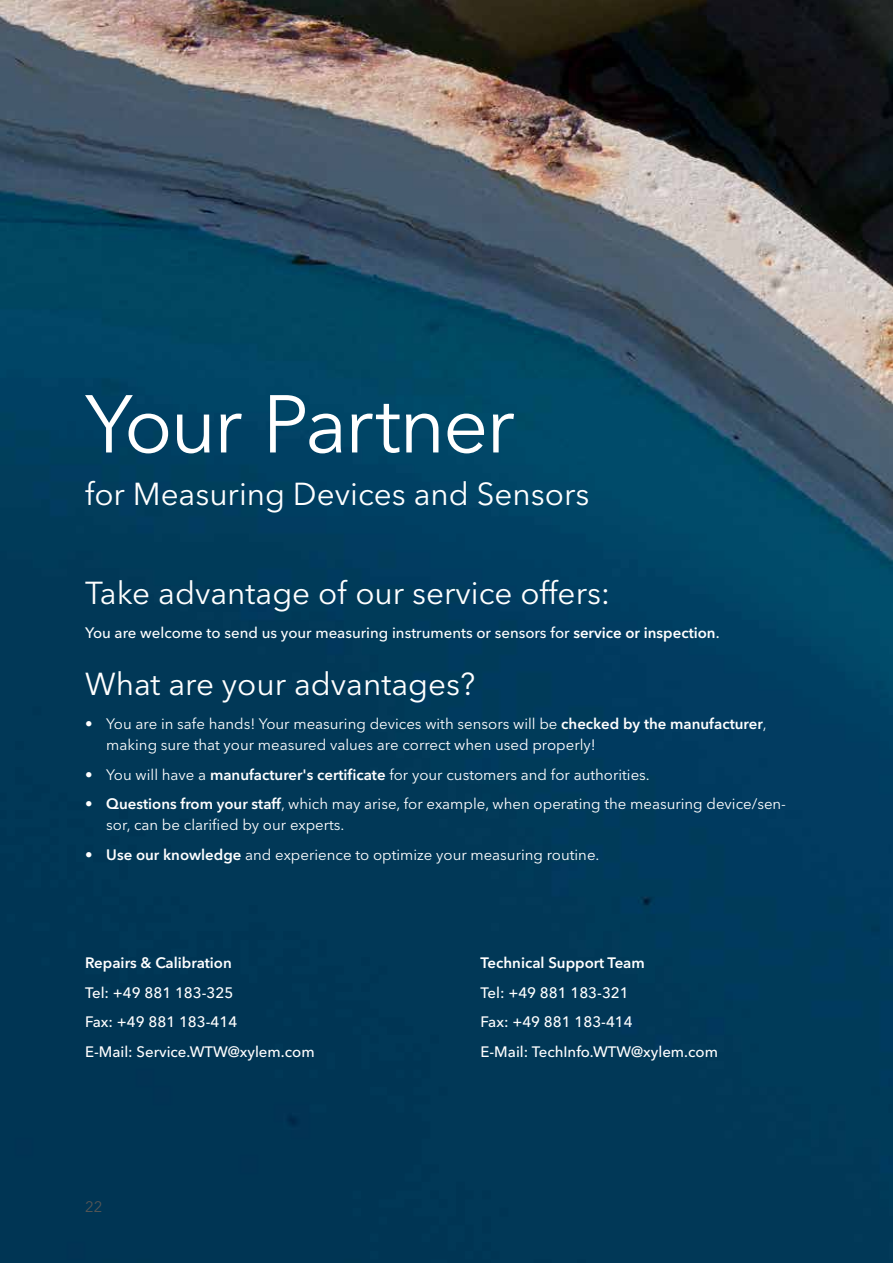
<style>
.page{position:relative;width:893px;height:1263px;background:#fff}
.page>*{position:absolute;margin:0;border:0;box-sizing:border-box;transform-origin:0 0}
.t1{font:81px "Avenir Next LT Pro";letter-spacing:-.03em;color:#fff}
.t2{font:31.5px "Avenir Next LT Pro";color:#fff}
.t3{font:15px/21px "Avenir Next LT Pro";color:#fff}
.t4{font:500 15px/29.5px "Avenir Next LT Pro";color:#fff}
.t5{font:600 15px "Avenir Next LT Pro";color:#fff}
.t6{font:15px "Avenir Next LT Pro";color:#565655}
.s1{font-weight:600}
</style>
<div class="page">
<img style="left:0;top:0;width:893px;height:1263px">
<h1 class="t1" style="left:85px;top:376px;width:431px">Your Partner</h1>
<h2 class="t2" style="left:85px;top:476px;width:506px">for Measuring Devices and Sensors</h2>
<h2 class="t2" style="left:85px;top:574px;width:527px">Take advantage of our service offers:</h2>
<p class="t4" style="left:85px;top:618px;width:636px">You are welcome to send us your measuring instruments or sensors for <span class="s1">service or inspection</span>.</p>
<h2 class="t2" style="left:85px;top:665px;width:392px">What are your advantages?</h2>
<p class="t3" style="left:106px;top:713px;width:662px;text-indent:-21px">• You are in safe hands! Your measuring devices with sensors will be <span class="s1">checked by the manufacturer</span>, making sure that your measured values are correct when used properly!</p>
<p class="t3" style="left:85px;top:764px;width:566px">• You will have a <span class="s1">manufacturer's certificate</span> for your customers and for authorities.</p>
<p class="t3" style="left:106px;top:793px;width:681px;text-indent:-21px">• <span class="s1">Questions from your staff</span>, which may arise, for example, when operating the measuring device/sen&shy;sor, can be clarified by our experts.</p>
<p class="t3" style="left:85px;top:844px;width:516px">• <span class="s1">Use our knowledge</span> and experience to optimize your measuring routine.</p>
<p class="t5" style="left:85px;top:954px;width:148px">Repairs &amp; Calibration</p>
<p class="t4" style="left:85px;top:978px;width:231px">Tel: +49 881 183-325<br>Fax: +49 881 183-414<br>E-Mail: Service.WTW@xylem.com</p>
<p class="t6" style="left:85px;top:1198px;width:19px">22</p>
<p class="t5" style="left:480px;top:954px;width:166px">Technical Support Team</p>
<p class="t4" style="left:480px;top:978px;width:239px">Tel: +49 881 183-321<br>Fax: +49 881 183-414<br>E-Mail: TechInfo.WTW@xylem.com</p>
</div>
